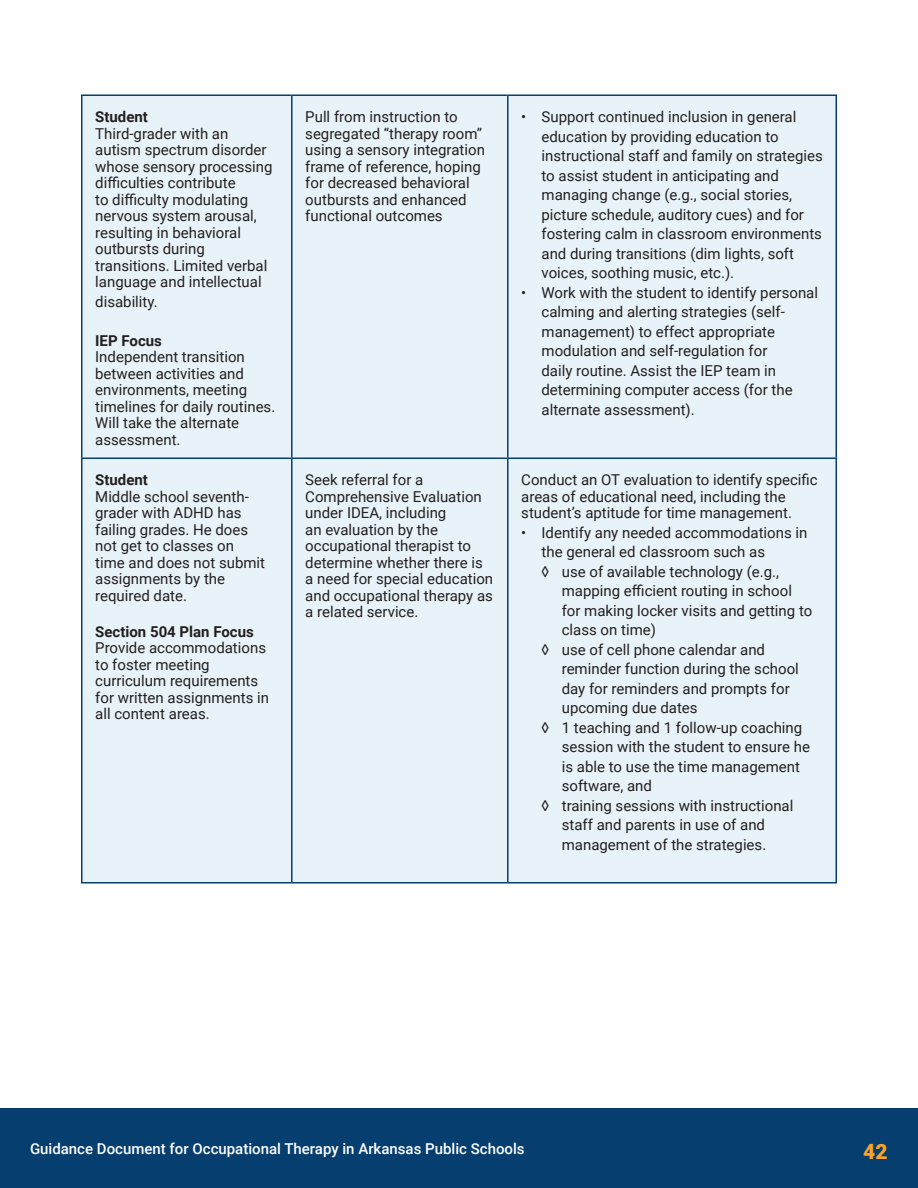
<style>
.page{position:relative;width:918px;height:1188px;background:#fff}
.page>*{position:absolute;margin:0;border:0;box-sizing:border-box;transform-origin:0 0}
.t1{font:900 21px "Roboto";color:#fda228}
.t2{font:15px/16.5px "Roboto";color:#231f20}
.t3{font:500 15px "Roboto";color:#fff}
.t4{font:700 15px "Roboto";color:#231f20}
</style>
<div class="page">
<div style="left:0;top:1108px;width:918px;height:80px;background:#053e6f"></div>
<div style="left:82px;top:96px;width:754px;height:786px;background:#e8f3f9"></div>
<hr style="left:81px;top:94px;width:211px;height:2px;background:#053e6f">
<hr style="left:81px;top:96px;width:1px;height:362px;background:#053e6f">
<hr style="left:292px;top:94px;width:216px;height:2px;background:#053e6f">
<hr style="left:291px;top:96px;width:2px;height:362px;background:#053e6f">
<hr style="left:508px;top:94px;width:329px;height:2px;background:#053e6f">
<hr style="left:507px;top:96px;width:2px;height:362px;background:#053e6f">
<hr style="left:836px;top:96px;width:1px;height:362px;background:#053e6f">
<hr style="left:81px;top:458px;width:211px;height:1px;background:#053e6f">
<hr style="left:81px;top:459px;width:1px;height:423px;background:#053e6f">
<hr style="left:292px;top:458px;width:216px;height:1px;background:#053e6f">
<hr style="left:291px;top:459px;width:2px;height:423px;background:#053e6f">
<hr style="left:508px;top:458px;width:329px;height:1px;background:#053e6f">
<hr style="left:507px;top:459px;width:2px;height:423px;background:#053e6f">
<hr style="left:836px;top:459px;width:1px;height:423px;background:#053e6f">
<hr style="left:81px;top:882px;width:211px;height:2px;background:#053e6f">
<hr style="left:292px;top:882px;width:216px;height:2px;background:#053e6f">
<hr style="left:508px;top:882px;width:329px;height:2px;background:#053e6f">
<p class="t4" style="left:95px;top:106px;width:54px">Student</p>
<p class="t2" style="left:95px;top:125px;width:179px">Third-grader with an autism spectrum disorder whose sensory processing difficulties contribute<br>to difficulty modulating nervous system arousal, resulting in behavioral outbursts during transitions. Limited verbal language and intellectual</p>
<p class="t2" style="left:95px;top:293px;width:64px">disability.</p>
<p class="t4" style="left:95px;top:330px;width:68px">IEP Focus</p>
<p class="t2" style="left:95px;top:348px;width:182px">Independent transition between activities and environments, meeting timelines for daily routines.<br>Will take the alternate assessment.</p>
<p class="t4" style="left:95px;top:469px;width:54px">Student</p>
<p class="t2" style="left:95px;top:488px;width:171px">Middle school seventh&shy;grader with ADHD has failing grades. He does not get to classes on time and does not submit assignments by the required date.</p>
<p class="t4" style="left:95px;top:621px;width:160px">Section 504 Plan Focus</p>
<p class="t2" style="left:95px;top:639px;width:175px">Provide accommodations to foster meeting curriculum requirements for written assignments in all content areas.</p>
<p class="t2" style="left:305px;top:108px;width:181px">Pull from instruction to segregated “therapy room” using a sensory integration frame of reference, hoping for decreased behavioral outbursts and enhanced functional outcomes</p>
<p class="t2" style="left:542px;top:107px;width:283px;line-height:19.5px;text-indent:-20px">• Support continued inclusion in general education by providing education to instructional staff and family on strategies to assist student in anticipating and managing change (e.g., social stories, picture schedule, auditory cues) and for fostering calm in classroom environments and during transitions (dim lights, soft voices, soothing music, etc.).</p>
<p class="t2" style="left:542px;top:282px;width:278px;line-height:19.5px;text-indent:-20px">• Work with the student to identify personal calming and alerting strategies (self&shy;management) to effect appropriate modulation and self-regulation for<br>daily routine. Assist the IEP team in determining computer access (for the alternate assessment).</p>
<p class="t2" style="left:305px;top:471px;width:189px">Seek referral for a<br>Comprehensive Evaluation under IDEA, including<br>an evaluation by the occupational therapist to determine whether there is a need for special education and occupational therapy as a related service.</p>
<p class="t2" style="left:521px;top:471px;width:298px">Conduct an OT evaluation to identify specific areas of educational need, including the student’s aptitude for time management.</p>
<p class="t2" style="left:542px;top:522px;width:267px;line-height:19.5px;text-indent:-20px">• Identify any needed accommodations in the general ed classroom such as</p>
<p class="t2" style="left:562px;top:561px;width:252px;line-height:19.5px;text-indent:-20px">◊ use of available technology (e.g., mapping efficient routing in school for making locker visits and getting to class on time)</p>
<p class="t2" style="left:562px;top:639px;width:239px;line-height:19.5px;text-indent:-20px">◊ use of cell phone calendar and reminder function during the school day for reminders and prompts for upcoming due dates</p>
<p class="t2" style="left:562px;top:717px;width:250px;line-height:19.5px;text-indent:-20px">◊ 1 teaching and 1 follow-up coaching session with the student to ensure he is able to use the time management software, and</p>
<p class="t2" style="left:542px;top:795px;width:253px;line-height:19.5px;text-align:center">◊ training sessions with instructional staff and parents in use of and management of the strategies.</p>
<p class="t3" style="left:30px;top:1138px;width:496px">Guidance Document for Occupational Therapy in Arkansas Public Schools</p>
<h1 class="t1" style="left:863px;top:1137px;width:26px">42</h1>
</div>
